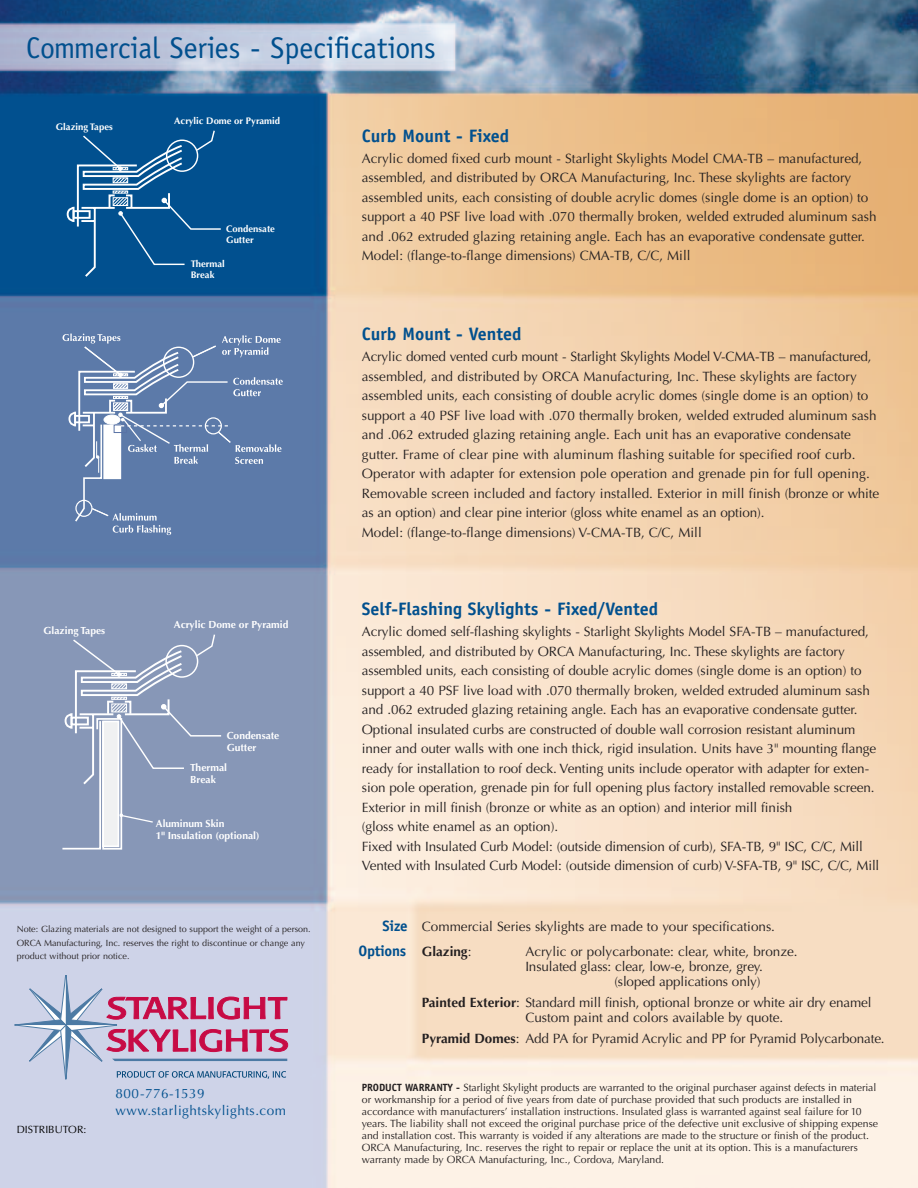
<style>
.page{position:relative;width:918px;height:1188px;background:#fff}
.page>*{position:absolute;margin:0;border:0;box-sizing:border-box;transform-origin:0 0}
.t1{font:30px "Officina Sans";color:#01508e}
.t2{font:700 18px "Officina Sans";color:#01508e}
.t3{font:700 15px "Officina Sans";letter-spacing:-.015em;color:#01508e}
.t4{font:13.5px/19.5px "Optima";letter-spacing:-.005em;color:#231f20}
.t5{font:13.5px/16.5px "Optima";letter-spacing:.035em;color:#01508e}
.t6{font:10.5px/12px "Optima";color:#231f20}
.t7{font:10.5px "Optima";color:#000}
.t8{font:700 10.35px/12px "Optima";color:#fff}
.t9{font:700 9.45px/11.2px "Optima";color:#fff}
.t10{font:9px/13.5px "Optima";color:#231f20}
.s1{font-family:"Officina Sans";font-weight:700;font-size:15px;color:#01508e}
.s2{font-family:"Optima";font-size:13.5px;color:#231f20}
.s3{font-family:"Optima";font-weight:400;font-size:13.5px;color:#231f20}
.s4{font-weight:700}
.s5{font-family:"Officina Sans";font-weight:700}
</style>
<div class="page">
<img style="left:0;top:0;width:918px;height:1188px">
<svg style="left:68px;top:129px;width:154px;height:150px;background:#1a619a"></svg>
<svg style="left:63px;top:334px;width:220px;height:201px;background:#6e88b2"></svg>
<svg style="left:61px;top:633px;width:162px;height:217px;background:#97a5c0"></svg>
<svg style="left:14px;top:976px;width:274px;height:104px;background:#c2b1cc"></svg>
<h1 class="t1" style="left:26px;top:36px;width:411px">Commercial Series - Specifications</h1>
<p class="t9" style="left:56px;top:122px;width:58px">Glazing Tapes</p>
<p class="t9" style="left:174px;top:116px;width:107px">Acrylic Dome or Pyramid</p>
<p class="t9" style="left:226px;top:224px;width:50px">Condensate<br>Gutter</p>
<p class="t9" style="left:191px;top:259px;width:36px">Thermal<br>Break</p>
<p class="t8" style="left:44px;top:625px;width:63px">Glazing Tapes</p>
<p class="t8" style="left:174px;top:619px;width:116px">Acrylic Dome or Pyramid</p>
<p class="t8" style="left:227px;top:730px;width:54px">Condensate<br>Gutter</p>
<p class="t8" style="left:190px;top:762px;width:38px">Thermal<br>Break</p>
<p class="t8" style="left:156px;top:818px;width:105px">Aluminum Skin<br>1" Insulation (optional)</p>
<p class="t10" style="left:17px;top:924px;width:296px">Note: Glazing materials are not designed to support the weight of a person.<br>ORCA Manufacturing, Inc. reserves the right to discontinue or change any product without prior notice.</p>
<p class="t7" style="left:17px;top:1125px;width:71px">DISTRIBUTOR:</p>
<p class="t5" style="left:115px;top:1086px;width:172px">800-776-1539 www.starlightskylights.com</p>
<h2 class="t2" style="left:362px;top:129px;width:149px">Curb Mount - Fixed</h2>
<p class="t4" style="left:362px;top:150px;width:516px">Acrylic domed fixed curb mount - Starlight Skylights Model CMA-TB – manufactured, assembled, and distributed by ORCA Manufacturing, Inc. These skylights are factory assembled units, each consisting of double acrylic domes (single dome is an option) to support a 40 PSF live load with .070 thermally broken, welded extruded aluminum sash and .062 extruded glazing retaining angle. Each has an evaporative condensate gutter.<br>Model: (flange-to-flange dimensions) CMA-TB, C/C, Mill</p>
<h2 class="t2" style="left:362px;top:327px;width:161px">Curb Mount - Vented</h2>
<p class="t4" style="left:362px;top:348px;width:519px">Acrylic domed vented curb mount - Starlight Skylights Model V-CMA-TB – manufactured, assembled, and distributed by ORCA Manufacturing, Inc. These skylights are factory assembled units, each consisting of double acrylic domes (single dome is an option) to support a 40 PSF live load with .070 thermally broken, welded extruded aluminum sash and .062 extruded glazing retaining angle. Each unit has an evaporative condensate gutter. Frame of clear pine with aluminum flashing suitable for specified roof curb.<br>Operator with adapter for extension pole operation and grenade pin for full opening.<br>Removable screen included and factory installed. Exterior in mill finish (bronze or white as an option) and clear pine interior (gloss white enamel as an option).<br>Model: (flange-to-flange dimensions) V-CMA-TB, C/C, Mill</p>
<h2 class="t2" style="left:362px;top:602px;width:298px">Self-Flashing Skylights - Fixed/Vented</h2>
<p class="t4" style="left:362px;top:623px;width:519px">Acrylic domed self-flashing skylights - Starlight Skylights Model SFA-TB – manufactured, assembled, and distributed by ORCA Manufacturing, Inc. These skylights are factory assembled units, each consisting of double acrylic domes (single dome is an option) to support a 40 PSF live load with .070 thermally broken, welded extruded aluminum sash and .062 extruded glazing retaining angle. Each has an evaporative condensate gutter.<br>Optional insulated curbs are constructed of double wall corrosion resistant aluminum inner and outer walls with one inch thick, rigid insulation. Units have 3" mounting flange ready for installation to roof deck. Venting units include operator with adapter for exten&shy;sion pole operation, grenade pin for full opening plus factory installed removable screen.<br>Exterior in mill finish (bronze or white as an option) and interior mill finish<br>(gloss white enamel as an option).<br>Fixed with Insulated Curb Model: (outside dimension of curb), SFA-TB, 9" ISC, C/C, Mill Vented with Insulated Curb Model: (outside dimension of curb) V-SFA-TB, 9" ISC, C/C, Mill</p>
<p class="t4" style="left:382px;top:918px;width:394px"><span class="s1">Size</span> Commercial Series skylights are made to your specifications.</p>
<p class="t3" style="left:358px;top:946px;width:115px">Options <span class="s2">Glazing</span><span class="s3">:</span></p>
<p class="t4" style="left:525px;top:943px;width:274px">Acrylic or polycarbonate: clear, white, bronze.</p>
<p class="t4" style="left:525px;top:958px;width:239px">Insulated glass: clear, low-e, bronze, grey.</p>
<p class="t4" style="left:614px;top:973px;width:148px">(sloped applications only)</p>
<p class="t4" style="left:525px;top:997px;width:348px;line-height:15px;text-indent:-103px"><span class="s4">Painted Exterior</span>: Standard mill finish, optional bronze or white air dry enamel<br>Custom paint and colors available by quote.</p>
<p class="t4" style="left:422px;top:1030px;width:464px"><span class="s4">Pyramid Domes</span>: Add PA for Pyramid Acrylic and PP for Pyramid Polycarbonate.</p>
<p class="t6" style="left:362px;top:1083px;width:518px"><span class="s5">PRODUCT WARRANTY -</span> Starlight Skylight products are warranted to the original purchaser against defects in material or workmanship for a period of five years from date of purchase provided that such products are installed in accordance with manufacturers’ installation instructions. Insulated glass is warranted against seal failure for 10 years. The liability shall not exceed the original purchase price of the defective unit exclusive of shipping expense and installation cost. This warranty is voided if any alterations are made to the structure or finish of the product.<br>ORCA Manufacturing, Inc. reserves the right to repair or replace the unit at its option. This is a manufacturers warranty made by ORCA Manufacturing, Inc., Cordova, Maryland.</p>
</div>
